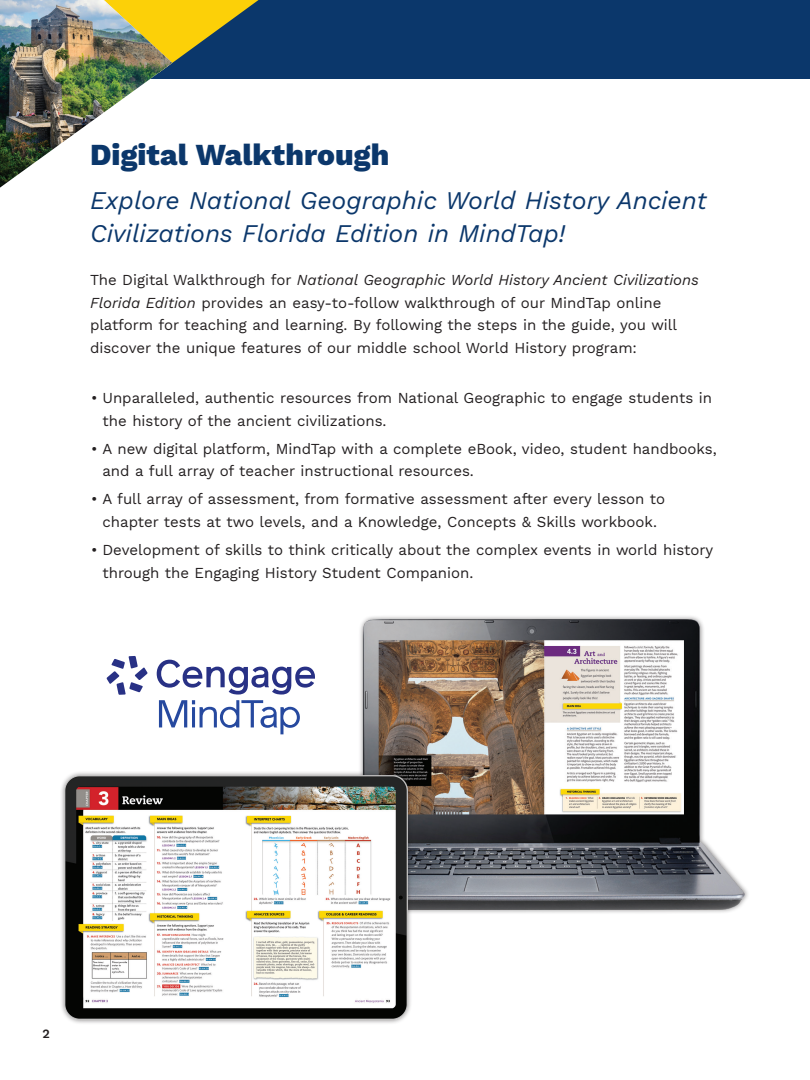
<style>
.page{position:relative;width:810px;height:1080px;background:#fff}
.page>*{position:absolute;margin:0;border:0;box-sizing:border-box;transform-origin:0 0}
.Head{font:800 30px "Work Sans";color:#0b376b}
.Head-2{font:italic 25px/32.5px "Work Sans";color:#0b376b}
.Body{font:15px/22.5px "Work Sans";color:#231f20}
.t1{font:600 12.5px "Work Sans";color:#231f20}
.s1{font-style:italic}
</style>
<div class="page">
<div style="left:0;top:0;width:810px;height:79px;background:#0b376b"></div>
<svg style="left:172px;top:0;width:87px;height:63px"></svg>
<img style="left:0;top:0;width:172px;height:188px">
<img style="left:360px;top:616px;width:388px;height:297px">
<div style="left:60px;top:770px;width:353px;height:255px;background:#231f20;opacity:.55"></div>
<img style="left:65px;top:775px;width:343px;height:245px">
<svg style="left:107px;top:656px;width:41px;height:39px"></svg>
<svg style="left:157px;top:660px;width:158px;height:74px"></svg>
<p class="Head" style="left:90px;top:132px;width:301px">Digital Walkthrough</p>
<p class="Head-2" style="left:90px;top:183px;width:618px">Explore National Geographic World History Ancient<br>Civilizations Florida Edition in MindTap!</p>
<p class="Body" style="left:90px;top:268px;width:610px">The Digital Walkthrough for <span class="s1">National Geographic World History Ancient Civilizations Florida Edition</span> provides an easy-to-follow walkthrough of our MindTap online platform for teaching and learning. By following the steps in the guide, you will discover the unique features of our middle school World History program:</p>
<p class="Body" style="left:103px;top:386px;width:611px;text-indent:-11px">• Unparalleled, authentic resources from National Geographic to engage students in the history of the ancient civilizations.</p>
<p class="Body" style="left:103px;top:437px;width:616px;text-indent:-11px">• A new digital platform, MindTap with a complete eBook, video, student handbooks, and a full array of teacher instructional resources.</p>
<p class="Body" style="left:91px;top:487px;width:575px;text-align:center">• A full array of assessment, from formative assessment after every lesson to chapter tests at two levels, and a Knowledge, Concepts &amp; Skills workbook.</p>
<p class="Body" style="left:103px;top:538px;width:612px;text-indent:-11px">• Development of skills to think critically about the complex events in world history through the Engaging History Student Companion.</p>
<p class="t1" style="left:42px;top:1024px;width:9px">2</p>
</div>
